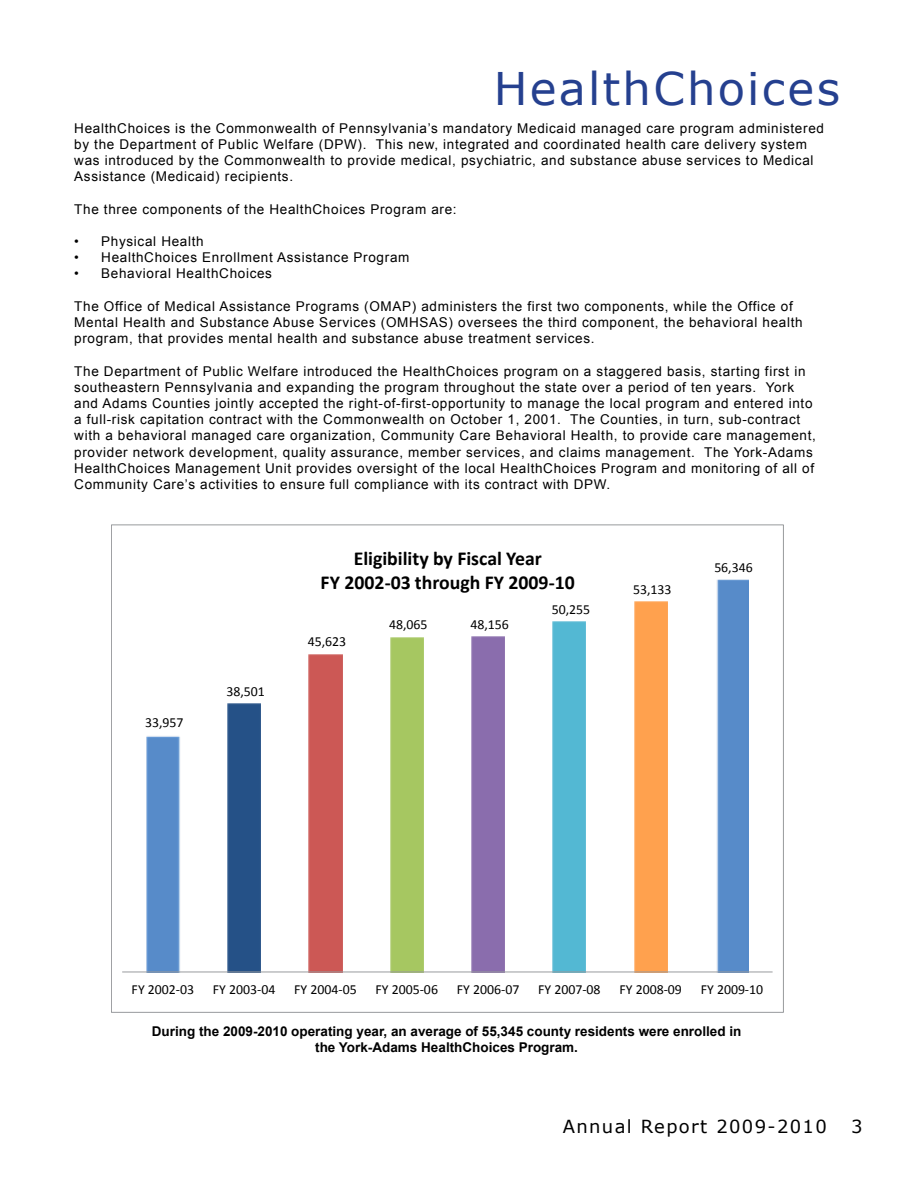
<style>
.page{position:relative;width:918px;height:1188px;background:#fff}
.page>*{position:absolute;margin:0;border:0;box-sizing:border-box;transform-origin:0 0}
.t1{font:45px "Verdana";letter-spacing:.05em;color:#25408f}
.t2{font:700 19.8px/24px "Calibri";color:#000;text-align:center}
.t3{font:18px "Verdana";letter-spacing:.075em;color:#000}
.t4{font:13.95px "Calibri";color:#000}
.t5{font:13.8px "Calibri";color:#000}
.t6{font:13.5px/16.2px "Arial";letter-spacing:.05em;color:#000}
.t7{font:700 13.5px/16.2px "Arial";color:#000;text-align:center}
</style>
<div class="page">
<img style="left:146px;top:579px;width:602px;height:393px">
<hr style="left:122px;top:972px;width:651px;height:1px;background:#989a9d">
<h1 class="t1" style="left:494px;top:58px;width:348px">HealthChoices</h1>
<p class="t6" style="left:74px;top:120px;width:751px">HealthChoices is the Commonwealth of Pennsylvania’s mandatory Medicaid managed care program administered by the Department of Public Welfare (DPW). This new, integrated and coordinated health care delivery system was introduced by the Commonwealth to provide medical, psychiatric, and substance abuse services to Medical Assistance (Medicaid) recipients.</p>
<p class="t6" style="left:74px;top:201px;width:384px">The three components of the HealthChoices Program are:</p>
<p class="t6" style="left:74px;top:233px;width:131px">• Physical Health</p>
<p class="t6" style="left:74px;top:250px;width:337px">• HealthChoices Enrollment Assistance Program</p>
<p class="t6" style="left:74px;top:266px;width:199px">• Behavioral HealthChoices</p>
<p class="t6" style="left:74px;top:298px;width:730px">The Office of Medical Assistance Programs (OMAP) administers the first two components, while the Office of<br>Mental Health and Substance Abuse Services (OMHSAS) oversees the third component, the behavioral health program, that provides mental health and substance abuse treatment services.</p>
<p class="t6" style="left:74px;top:363px;width:743px">The Department of Public Welfare introduced the HealthChoices program on a staggered basis, starting first in southeastern Pennsylvania and expanding the program throughout the state over a period of ten years. York and Adams Counties jointly accepted the right-of-first-opportunity to manage the local program and entered into a full-risk capitation contract with the Commonwealth on October 1, 2001. The Counties, in turn, sub-contract with a behavioral managed care organization, Community Care Behavioral Health, to provide care management, provider network development, quality assurance, member services, and claims management. The York-Adams HealthChoices Management Unit provides oversight of the local HealthChoices Program and monitoring of all of Community Care’s activities to ensure full compliance with its contract with DPW.</p>
<p class="t5" style="left:145px;top:714px;width:40px">33,957</p>
<p class="t5" style="left:227px;top:682px;width:40px">38,501</p>
<h2 class="t2" style="left:321px;top:546px;width:256px">Eligibility by Fiscal Year<br>FY 2002-03 through FY 2009-10</h2>
<p class="t5" style="left:308px;top:633px;width:40px">45,623</p>
<p class="t5" style="left:389px;top:616px;width:40px">48,065</p>
<p class="t4" style="left:470px;top:615px;width:40px">48,156</p>
<p class="t5" style="left:552px;top:601px;width:40px">50,255</p>
<p class="t5" style="left:633px;top:581px;width:40px">53,133</p>
<p class="t5" style="left:714px;top:558px;width:40px">56,346</p>
<p class="t5" style="left:132px;top:981px;width:64px">FY 2002-03</p>
<p class="t5" style="left:213px;top:981px;width:64px">FY 2003-04</p>
<p class="t5" style="left:294px;top:981px;width:64px">FY 2004-05</p>
<p class="t5" style="left:376px;top:981px;width:64px">FY 2005-06</p>
<p class="t5" style="left:457px;top:981px;width:64px">FY 2006-07</p>
<p class="t5" style="left:538px;top:981px;width:64px">FY 2007-08</p>
<p class="t5" style="left:620px;top:981px;width:64px">FY 2008-09</p>
<p class="t5" style="left:701px;top:981px;width:64px">FY 2009-10</p>
<p class="t7" style="left:152px;top:1023px;width:591px">During the 2009-2010 operating year, an average of 55,345 county residents were enrolled in the York-Adams HealthChoices Program.</p>
<h3 class="t3" style="left:563px;top:1114px;width:266px">Annual Report 2009-2010</h3>
<h3 class="t3" style="left:851px;top:1114px;width:13px">3</h3>
</div>
